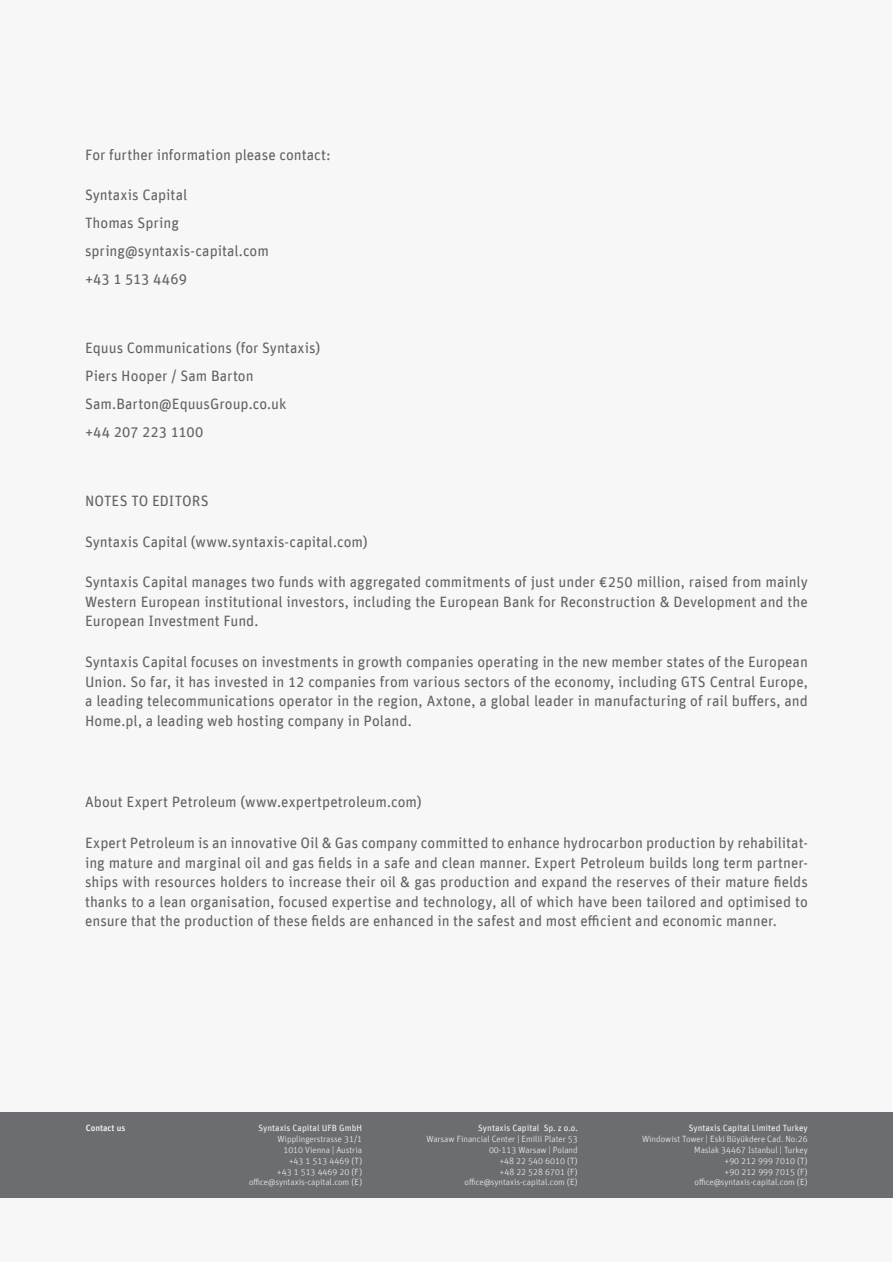
<style>
.page{position:relative;width:893px;height:1263px;background:#fff}
.page>*{position:absolute;margin:0;border:0;box-sizing:border-box;transform-origin:0 0}
.t1{font:15px/19.5px "Unit Regular TF";color:#636366;text-align:justify}
.t2{font:9px/10.8px "Unit Light TF";color:#f2f3f4;text-align:right}
.t3{font:9px "Unit Regular TF";color:#f2f3f4}
.t4{font:9px "Unit Medium TF";color:#f2f3f4}
</style>
<div class="page">
<div style="left:0;top:0;width:891px;height:1261px;background:#f7f7f8"></div>
<div style="left:0;top:1113px;width:893px;height:85px;background:#6c6d70"></div>
<p class="t1" style="left:85px;top:144px;width:247px">For further information please contact:</p>
<p class="t1" style="left:85px;top:181px;width:185px;line-height:28px;text-align:left">Syntaxis Capital<br>Thomas Spring spring@syntaxis-capital.com +43 1 513 4469</p>
<p class="t1" style="left:85px;top:334px;width:237px;line-height:28px;text-align:left">Equus Communications (for Syntaxis)<br>Piers Hooper / Sam Barton<br>Sam.Barton@EquusGroup.co.uk<br>+44 207 223 1100</p>
<p class="t1" style="left:85px;top:491px;width:125px">NOTES TO EDITORS</p>
<p class="t1" style="left:85px;top:531px;width:284px">Syntaxis Capital (www.syntaxis-capital.com)</p>
<p class="t1" style="left:85px;top:572px;width:724px">Syntaxis Capital manages two funds with aggregated commitments of just under €250 million, raised from mainly Western European institutional investors, including the European Bank for Reconstruction &amp; Development and the European Investment Fund.</p>
<p class="t1" style="left:85px;top:652px;width:724px">Syntaxis Capital focuses on investments in growth companies operating in the new member states of the European Union. So far, it has invested in 12 companies from various sectors of the economy, including GTS Central Europe, a leading telecommunications operator in the region, Axtone, a global leader in manufacturing of rail buffers, and Home.pl, a leading web hosting company in Poland.</p>
<p class="t1" style="left:85px;top:792px;width:338px">About Expert Petroleum (www.expertpetroleum.com)</p>
<p class="t1" style="left:85px;top:833px;width:724px">Expert Petroleum is an innovative Oil &amp; Gas company committed to enhance hydrocarbon production by rehabilitat&shy;ing mature and marginal oil and gas fields in a safe and clean manner. Expert Petroleum builds long term partner&shy;ships with resources holders to increase their oil &amp; gas production and expand the reserves of their mature fields thanks to a lean organisation, focused expertise and technology, all of which have been tailored and optimised to ensure that the production of these fields are enhanced in the safest and most efficient and economic manner.</p>
<p class="t4" style="left:86px;top:1123px;width:41px">Contact us</p>
<p class="t3" style="left:258px;top:1123px;width:105px">Syntaxis Capital UFB GmbH</p>
<p class="t2" style="left:249px;top:1133px;width:115px">Wipplingerstrasse 31/1<br>1010 Vienna | Austria<br>+43 1 513 4469 (T)<br>+43 1 513 4469 20 (F) office@syntaxis-capital.com (E)</p>
<p class="t3" style="left:478px;top:1123px;width:101px">Syntaxis Capital Sp. z o.o.</p>
<p class="t2" style="left:426px;top:1133px;width:153px">Warsaw Financial Center | Emilii Plater 53<br>00-113 Warsaw | Poland<br>+48 22 540 6010 (T)<br>+48 22 528 6701 (F) office@syntaxis-capital.com (E)</p>
<p class="t3" style="left:689px;top:1123px;width:121px">Syntaxis Capital Limited Turkey</p>
<p class="t2" style="left:642px;top:1133px;width:167px">Windowist Tower | Eski Büyükdere Cad. No:26<br>Maslak 34467 Istanbul | Turkey<br>+90 212 999 7010 (T)<br>+90 212 999 7015 (F) office@syntaxis-capital.com (E)</p>
</div>
